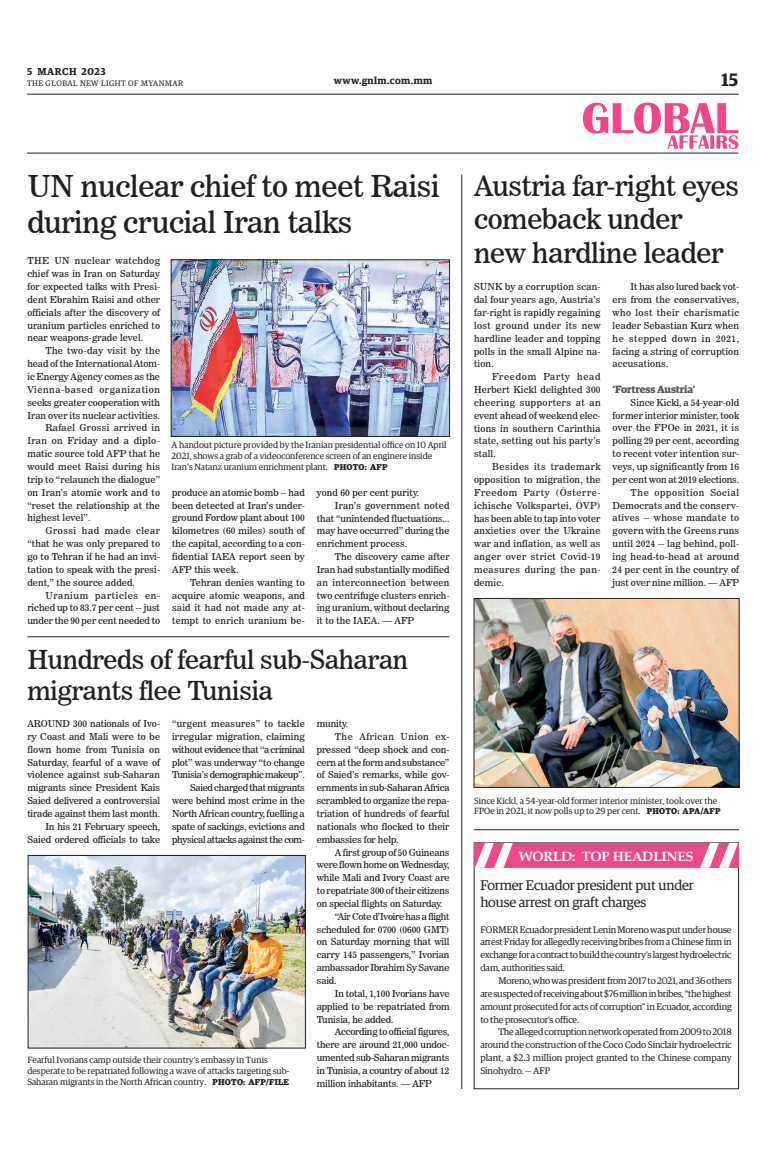
<style>
.page{position:relative;width:773px;height:1152px;background:#fff}
.page>*{position:absolute;margin:0;border:0;box-sizing:border-box;transform-origin:0 0}
._3_Clm_Head{font:30px/36px "News 706 BT Roman C";letter-spacing:-.01em;color:#231f20}
._3_Clm_Head-2{font:28px/33.6px "News 706 BT Roman C";letter-spacing:-.01em;color:#231f20}
._3_Clm_Head-3{font:26px/31.2px "News 706 BT Roman C";letter-spacing:-.01em;color:#231f20}
.t1{font:600 18px "Guardian Egyp";color:#231f20}
.Brief_Head{font:14px/16.8px "Guardian Egyp";letter-spacing:-.01em;color:#231f20}
.Brief_2nd_Body{font:700 13.4px "Book Antiqua";letter-spacing:-.01em;color:#fff}
.Sub_Body{font:700 10.5px "Guardian Egyp";letter-spacing:-.01em;color:#57585a}
.t2{font:600 10px "Guardian Egyp";letter-spacing:.05em;color:#231f20}
._2nd_Body{font:9.5px/12.9px "News 706 BT Roman C";letter-spacing:.005em;color:#231f20;text-align:justify}
.Brief_2nd_Body-2{font:9.5px/12.9px "Guardian Egyp";letter-spacing:-.01em;color:#231f20;text-align:justify}
.Normal_Para{font:9.5px/12.9px "News 706 BT Roman C";letter-spacing:.01em;color:#231f20;text-align:justify}
.t3{font:9px/10.8px "Guardian Egyp";color:#231f20}
.t4{font:8px "Guardian Egyp";letter-spacing:.06em;color:#231f20}
.s1{font-weight:700;font-size:8.5px}
</style>
<div class="page">
<hr style="left:27px;top:94px;width:711px;height:1px;background:#231f20">
<hr style="left:27px;top:153px;width:711px;height:1px;background:#231f20">
<svg style="left:583px;top:103px;width:155px;height:46px"></svg>
<div style="left:474px;top:843px;width:264px;height:246px;border:1px solid #231f20"></div>
<div style="left:474px;top:843px;width:264px;height:25px;background:#ef488a"></div>
<svg style="left:475px;top:843px;width:38px;height:25px"></svg>
<svg style="left:700px;top:843px;width:38px;height:25px"></svg>
<img style="left:173px;top:262px;width:274px;height:173px">
<div style="left:171px;top:260px;width:278px;height:177px;border:1px solid #231f20"></div>
<img style="left:30px;top:857px;width:273px;height:189px">
<div style="left:28px;top:855px;width:277px;height:193px;border:1px solid #231f20"></div>
<img style="left:476px;top:600px;width:261px;height:186px">
<div style="left:474px;top:598px;width:265px;height:190px;border:1px solid #231f20"></div>
<hr style="left:27px;top:637px;width:422px;height:1px;background:#231f20">
<hr style="left:461px;top:174px;width:1px;height:915px;background:#231f20">
<hr style="left:474px;top:830px;width:265px;height:1px;background:#231f20">
<p class="t2" style="left:27px;top:64px;width:80px">5 MARCH 2023</p>
<p class="t4" style="left:27px;top:78px;width:158px">THE GLOBAL NEW LIGHT OF MYANMAR</p>
<p class="t2" style="left:334px;top:73px;width:100px">www.gnlm.com.mm</p>
<h3 class="t1" style="left:721px;top:67px;width:18px">15</h3>
<p class="_3_Clm_Head" style="left:27px;top:168px;width:414px">UN nuclear chief to meet Raisi during crucial Iran talks</p>
<p class="Normal_Para" style="left:27px;top:254px;width:134px">THE UN nuclear watchdog chief was in Iran on Saturday for expected talks with Presi&shy;dent Ebrahim Raisi and other officials after the discovery of uranium particles enriched to near weapons-grade level.</p>
<p class="_2nd_Body" style="left:27px;top:344px;width:134px;text-indent:18px">The two-day visit by the head of the International Atom&shy;ic Energy Agency comes as the Vienna-based organization seeks greater cooperation with Iran over its nuclear activities.</p>
<p class="_2nd_Body" style="left:27px;top:422px;width:134px;text-indent:18px">Rafael Grossi arrived in Iran on Friday and a diplo&shy;matic source told AFP that he would meet Raisi during his trip to “relaunch the dialogue” on Iran’s atomic work and to “reset the relationship at the highest level”.</p>
<p class="_2nd_Body" style="left:27px;top:524px;width:134px;text-indent:18px">Grossi had made clear “that he was only prepared to go to Tehran if he had an invi&shy;tation to speak with the presi&shy;dent,” the source added.</p>
<p class="_2nd_Body" style="left:27px;top:589px;width:134px;text-indent:18px">Uranium particles en&shy;riched up to 83.7 per cent -- just under the 90 per cent needed to</p>
<p class="t3" style="left:172px;top:439px;width:276px">A handout picture provided by the Iranian presidential office on 10 April<br>2021, shows a grab of a videoconference screen of an enginere inside<br>Iran’s Natanz uranium enrichment plant. <span class="s1">PHOTO: AFP</span></p>
<p class="_2nd_Body" style="left:172px;top:486px;width:134px">produce an atomic bomb -- had been detected at Iran’s under&shy;ground Fordow plant about 100 kilometres (60 miles) south of the capital, according to a con&shy;fidential IAEA report seen by AFP this week.</p>
<p class="_2nd_Body" style="left:172px;top:576px;width:134px;text-indent:18px">Tehran denies wanting to acquire atomic weapons, and said it had not made any at&shy;tempt to enrich uranium be-</p>
<p class="_2nd_Body" style="left:317px;top:486px;width:104px">yond 60 per cent purity.</p>
<p class="_2nd_Body" style="left:317px;top:499px;width:134px;text-indent:18px">Iran’s government noted that “unintended fluctuations... may have occurred” during the enrichment process.</p>
<p class="_2nd_Body" style="left:317px;top:550px;width:134px;text-indent:18px">The discovery came after Iran had substantially modified an interconnection between two centrifuge clusters enrich&shy;ing uranium, without declaring it to the IAEA. — AFP</p>
<p class="_3_Clm_Head-3" style="left:27px;top:644px;width:382px">Hundreds of fearful sub-Saharan migrants flee Tunisia</p>
<p class="Normal_Para" style="left:27px;top:717px;width:134px">AROUND 300 nationals of Ivo&shy;ry Coast and Mali were to be flown home from Tunisia on Saturday, fearful of a wave of violence against sub-Saharan migrants since President Kais Saied delivered a controversial tirade against them last month.</p>
<p class="_2nd_Body" style="left:27px;top:820px;width:134px;text-align:right">In his 21 February speech,<br>Saied ordered officials to take</p>
<p class="_2nd_Body" style="left:172px;top:717px;width:134px">“urgent measures” to tackle irregular migration, claiming without evidence that “a criminal plot” was underway “to change Tunisia’s demographic makeup”.</p>
<p class="_2nd_Body" style="left:172px;top:781px;width:134px;text-indent:18px">Saied charged that migrants were behind most crime in the North African country, fuelling a spate of sackings, evictions and physical attacks against the com-</p>
<p class="t3" style="left:27px;top:1054px;width:263px">Fearful Ivorians camp outside their country’s embassy in Tunis desperate to be repatriated following a wave of attacks targeting sub-<br>Saharan migrants in the North African country. <span class="s1">PHOTO: AFP/FILE</span></p>
<p class="_2nd_Body" style="left:317px;top:717px;width:33px">munity.</p>
<p class="_2nd_Body" style="left:317px;top:730px;width:134px;text-indent:18px">The African Union ex&shy;pressed “deep shock and con&shy;cern at the form and substance” of Saied’s remarks, while gov&shy;ernments in sub-Saharan Africa scrambled to organize the repa&shy;triation of hundreds of fearful nationals who flocked to their embassies for help.</p>
<p class="_2nd_Body" style="left:317px;top:846px;width:134px;text-indent:18px">A first group of 50 Guineans were flown home on Wednesday, while Mali and Ivory Coast are to repatriate 300 of their citizens on special flights on Saturday.</p>
<p class="_2nd_Body" style="left:317px;top:910px;width:134px;text-indent:18px">“Air Cote d’Ivoire has a flight scheduled for 0700 (0600 GMT) on Saturday morning that will carry 145 passengers,” Ivorian ambassador Ibrahim Sy Savane said.</p>
<p class="_2nd_Body" style="left:317px;top:987px;width:134px;text-indent:18px">In total, 1,100 Ivorians have applied to be repatriated from Tunisia, he added.</p>
<p class="_2nd_Body" style="left:317px;top:1026px;width:134px;text-indent:18px">According to official figures, there are around 21,000 undoc&shy;umented sub-Saharan migrants in Tunisia, a country of about 12 million inhabitants. — AFP</p>
<p class="_3_Clm_Head-2" style="left:474px;top:169px;width:266px">Austria far-right eyes comeback under new hardline leader</p>
<p class="Normal_Para" style="left:474px;top:280px;width:128px">SUNK by a corruption scan&shy;dal four years ago, Austria’s far-right is rapidly regaining lost ground under its new hardline leader and topping polls in the small Alpine na&shy;tion.</p>
<p class="_2nd_Body" style="left:474px;top:370px;width:128px;text-indent:18px">Freedom Party head Herbert Kickl delighted 300 cheering supporters at an event ahead of weekend elec&shy;tions in southern Carinthia state, setting out his party’s stall.</p>
<p class="_2nd_Body" style="left:474px;top:460px;width:128px;text-indent:18px">Besides its trademark opposition to migration, the Freedom Party (Österre&shy;ichische Volkspartei, ÖVP) has been able to tap into voter anxieties over the Ukraine war and inflation, as well as anger over strict Covid-19 measures during the pan&shy;demic.</p>
<p class="_2nd_Body" style="left:612px;top:280px;width:128px;text-indent:18px">It has also lured back vot&shy;ers from the conservatives, who lost their charismatic leader Sebastian Kurz when he stepped down in 2021, facing a string of corruption accusations.</p>
<p class="Sub_Body" style="left:612px;top:381px;width:84px">‘Fortress Austria’</p>
<p class="_2nd_Body" style="left:612px;top:396px;width:128px;text-indent:18px">Since Kickl, a 54-year-old former interior minister, took over the FPOe in 2021, it is polling 29 per cent, according to recent voter intention sur&shy;veys, up significantly from 16 per cent won at 2019 elections.</p>
<p class="_2nd_Body" style="left:612px;top:486px;width:128px;text-indent:18px">The opposition Social Democrats and the conserv&shy;atives -- whose mandate to govern with the Greens runs until 2024 -- lag behind, poll&shy;ing head-to-head at around 24 per cent in the country of just over nine million. — AFP</p>
<p class="t3" style="left:474px;top:795px;width:248px">Since Kickl, a 54-year-old former interior minister, took over the<br>FPOe in 2021, it now polls up to 29 per cent. <span class="s1">PHOTO: APA/AFP</span></p>
<p class="Brief_2nd_Body" style="left:519px;top:847px;width:176px">WORLD: TOP HEADLINES</p>
<p class="Brief_Head" style="left:480px;top:876px;width:215px">Former Ecuador president put under house arrest on graft charges</p>
<p class="Brief_2nd_Body-2" style="left:480px;top:922px;width:253px">FORMER Ecuador president Lenin Moreno was put under house arrest Friday for allegedly receiving bribes from a Chinese firm in exchange for a contract to build the country’s largest hydroelectric dam, authorities said.</p>
<p class="Brief_2nd_Body-2" style="left:480px;top:974px;width:253px;text-indent:18px">Moreno, who was president from 2017 to 2021, and 36 others are suspected of receiving about $76 million in bribes, “the highest amount prosecuted for acts of corruption” in Ecuador, according to the prosecutor’s office.</p>
<p class="Brief_2nd_Body-2" style="left:480px;top:1025px;width:253px;text-indent:18px">The alleged corruption network operated from 2009 to 2018 around the construction of the Coco Codo Sinclair hydroelectric plant, a $2.3 million project granted to the Chinese company Sinohydro. — AFP</p>
</div>
